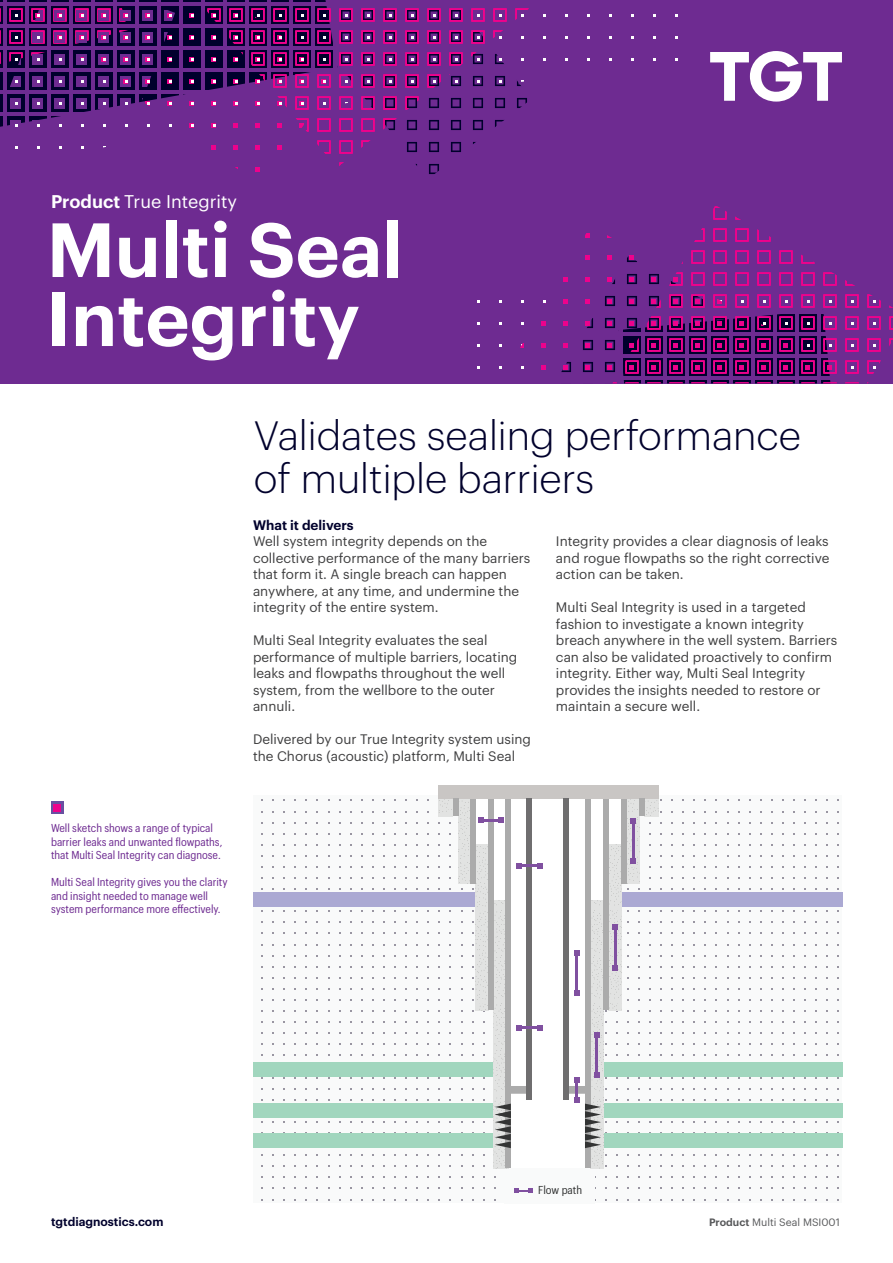
<style>
.page{position:relative;width:893px;height:1263px;background:#fff}
.page>*{position:absolute;margin:0;border:0;box-sizing:border-box;transform-origin:0 0}
.t1{font:600 75px/69px "Graphik LC";color:#fff}
.t2{font:300 40.05px/43px "Graphik LC";color:#00002c}
.t3{font:18px "Graphik LC";color:#fff}
.t4{font:13.5px/16.5px "Graphik LC";color:#3e3e3f}
.t5{font:600 13.5px "Graphik LC";color:#00002c}
.t6{font:600 12px "Graphik LC";color:#00002c}
.t7{font:11.25px/13.5px "Graphik Compact";color:#6e2b91}
.t8{font:11.25px "Graphik Compact";color:#333434}
.t9{font:10.5px "Graphik LC";color:#57585a}
.s1{font-weight:600}
</style>
<div class="page">
<div style="left:0;top:0;width:893px;height:383px;background:#6e2b91"></div>
<svg style="left:361px;top:8px;width:168px;height:160px"></svg>
<svg style="left:713px;top:206px;width:180px;height:177px"></svg>
<svg style="left:520px;top:226px;width:344px;height:157px"></svg>
<svg style="left:0;top:0;width:353px;height:166px"></svg>
<svg style="left:710px;top:52px;width:39px;height:49px"></svg>
<svg style="left:750px;top:51px;width:52px;height:51px"></svg>
<svg style="left:803px;top:52px;width:39px;height:49px"></svg>
<div style="left:253px;top:795px;width:589px;height:408px;background:#f9fafa"></div>
<div style="left:253px;top:1062px;width:589px;height:14px;background:#a1d6be"></div>
<div style="left:253px;top:892px;width:589px;height:14px;background:#aba9d3"></div>
<div style="left:253px;top:1103px;width:589px;height:15px;background:#a1d6be"></div>
<div style="left:253px;top:1134px;width:589px;height:14px;background:#a1d6be"></div>
<svg style="left:465px;top:799px;width:167px;height:369px"></svg>
<svg style="left:458px;top:799px;width:12px;height:85px"></svg>
<svg style="left:627px;top:799px;width:13px;height:85px"></svg>
<svg style="left:608px;top:844px;width:13px;height:166px;background:#dadada"></svg>
<svg style="left:476px;top:844px;width:12px;height:166px;background:#e0e1e0"></svg>
<svg style="left:493px;top:901px;width:13px;height:267px;background:#dadbda"></svg>
<svg style="left:590px;top:901px;width:13px;height:267px"></svg>
<div style="left:621px;top:798px;width:6px;height:86px;background:#ababab"></div>
<svg style="left:645px;top:799px;width:14px;height:17px"></svg>
<div style="left:439px;top:799px;width:14px;height:17px;background:#e2e3e2"></div>
<div style="left:470px;top:798px;width:6px;height:86px;background:#ababab"></div>
<div style="left:488px;top:798px;width:5px;height:212px;background:#ababab"></div>
<div style="left:603px;top:798px;width:5px;height:212px;background:#ababab"></div>
<div style="left:585px;top:798px;width:5px;height:370px;background:#ababab"></div>
<div style="left:506px;top:798px;width:5px;height:370px;background:#ababab"></div>
<div style="left:439px;top:785px;width:220px;height:14px;background:#c9c6c4"></div>
<div style="left:509px;top:1086px;width:20px;height:8px;background:#ababab"></div>
<div style="left:640px;top:799px;width:5px;height:17px;background:#ababab"></div>
<div style="left:453px;top:799px;width:5px;height:17px;background:#ababab"></div>
<svg style="left:494px;top:1099px;width:23px;height:49px"></svg>
<div style="left:563px;top:798px;width:5px;height:302px;background:#6f6e6f"></div>
<div style="left:527px;top:798px;width:5px;height:302px;background:#6f6e6f"></div>
<hr style="left:632px;top:820px;width:2px;height:41px;background:#8050a0">
<svg style="left:627px;top:818px;width:12px;height:6px"></svg>
<svg style="left:627px;top:855px;width:12px;height:12px"></svg>
<hr style="left:614px;top:927px;width:2px;height:41px;background:#8050a0">
<svg style="left:612px;top:922px;width:6px;height:12px"></svg>
<svg style="left:612px;top:965px;width:6px;height:6px"></svg>
<hr style="left:576px;top:953px;width:2px;height:41px;background:#8050a0">
<svg style="left:568px;top:852px;width:16px;height:127px"></svg>
<svg style="left:568px;top:988px;width:38px;height:160px"></svg>
<svg style="left:516px;top:863px;width:26px;height:226px"></svg>
<svg style="left:476px;top:811px;width:15px;height:12px"></svg>
<svg style="left:491px;top:811px;width:15px;height:12px"></svg>
<svg style="left:514px;top:1188px;width:19px;height:5px"></svg>
<svg style="left:51px;top:801px;width:13px;height:13px"></svg>
<div style="left:54px;top:804px;width:7px;height:7px;background:#ed028c"></div>
<h3 class="t3" style="left:51px;top:194px;width:187px"><span class="s1">Product</span> True Integrity</h3>
<h1 class="t1" style="left:47px;top:221px;width:358px">Multi Seal<br>Integrity</h1>
<h2 class="t2" style="left:254px;top:417px;width:549px">Validates sealing performance of multiple barriers</h2>
<p class="t7" style="left:51px;top:822px;width:173px">Well sketch shows a range of typical barrier leaks and unwanted flowpaths, that Multi Seal Integrity can diagnose.</p>
<p class="t7" style="left:51px;top:876px;width:178px">Multi Seal Integrity gives you the clarity and insight needed to manage well system performance more effectively.</p>
<p class="t5" style="left:253px;top:519px;width:102px">What it delivers</p>
<p class="t4" style="left:253px;top:534px;width:279px">Well system integrity depends on the collective performance of the many barriers that form it. A single breach can happen anywhere, at any time, and undermine the integrity of the entire system.</p>
<p class="t4" style="left:253px;top:633px;width:266px">Multi Seal Integrity evaluates the seal performance of multiple barriers, locating leaks and flowpaths throughout the well system, from the wellbore to the outer annuli.</p>
<p class="t4" style="left:253px;top:732px;width:280px">Delivered by our True Integrity system using the Chorus (acoustic) platform, Multi Seal</p>
<p class="t4" style="left:556px;top:534px;width:275px;text-align:justify">Integrity provides a clear diagnosis of leaks and rogue flowpaths so the right corrective action can be taken.</p>
<p class="t4" style="left:556px;top:600px;width:283px">Multi Seal Integrity is used in a targeted fashion to investigate a known integrity breach anywhere in the well system. Barriers can also be validated proactively to confirm integrity. Either way, Multi Seal Integrity provides the insights needed to restore or maintain a secure well.</p>
<p class="t8" style="left:538px;top:1185px;width:46px">Flow path</p>
<p class="t6" style="left:51px;top:1217px;width:114px">tgtdiagnostics.com</p>
<p class="t9" style="left:709px;top:1218px;width:132px"><span class="s1">Product</span> Multi Seal MSI001</p>
</div>
